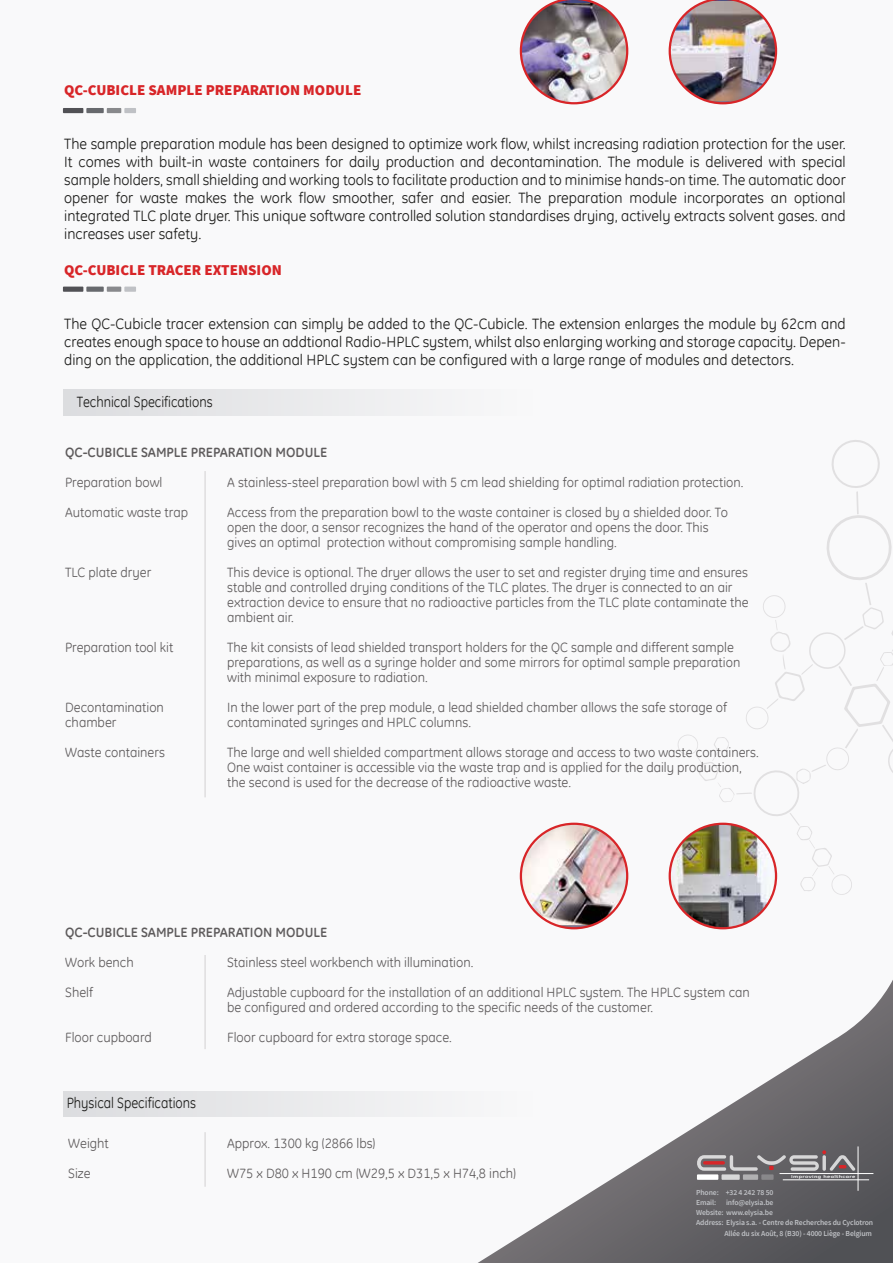
<style>
.page{position:relative;width:893px;height:1263px;background:#f9f9fa}
.page>*{position:absolute;margin:0;border:0;box-sizing:border-box;transform-origin:0 0}
.t1{font:15px/18px "GE Inspira";color:#1d1d1b;text-align:justify}
.t2{font:900 15px "Source Sans Pro";color:#d82528}
.t3{font:15px "GE Inspira";color:#1d1d1b;scale:.9 1}
.t4{font:13.5px/15px "GE Inspira";color:#5e5b5c}
.t5{font:700 13.5px "GE Inspira";color:#5e5b5c}
.t6{font:600 7.65px/10.2px "Source Sans Pro";letter-spacing:-.015em;color:#bfc1c5}
.t7{font:700 4.2px "GE Inspira";letter-spacing:.06em;color:#fff;scale:1.46 1}
</style>
<div class="page">
<svg style="left:812px;top:848px;width:20px;height:19px"></svg>
<svg style="left:831px;top:874px;width:21px;height:21px"></svg>
<svg style="left:800px;top:877px;width:16px;height:14px"></svg>
<svg style="left:678px;top:440px;width:215px;height:400px"></svg>
<svg style="left:478px;top:980px;width:415px;height:283px"></svg>
<svg style="left:697px;top:1150px;width:158px;height:21px;background:#887f82"></svg>
<div style="left:697px;top:1174px;width:21px;height:6px;background:#fff"></div>
<div style="left:721px;top:1174px;width:19px;height:6px;background:#d8d8d8"></div>
<div style="left:743px;top:1174px;width:15px;height:6px;background:#b1b0b2"></div>
<div style="left:761px;top:1174px;width:13px;height:6px;background:#88888a"></div>
<hr style="left:779px;top:1173px;width:94px;height:1px;background:#fff">
<hr style="left:858px;top:1146px;width:1px;height:45px;background:#fff">
<hr style="left:783px;top:1179px;width:86px;height:1px;background:#fff">
<div style="left:63px;top:287px;width:20px;height:5px;background:#515155"></div>
<div style="left:86px;top:287px;width:18px;height:5px;background:#67696d"></div>
<div style="left:107px;top:287px;width:14px;height:5px;background:#88898c"></div>
<div style="left:124px;top:287px;width:12px;height:5px;background:#bfc1c5"></div>
<hr style="left:205px;top:955px;width:1px;height:94px;background:#d2d0d1">
<svg style="left:64px;top:1091px;width:824px;height:26px"></svg>
<img style="left:553px;top:925px;width:43px;height:3px">
<img style="left:521px;top:824px;width:106px;height:101px">
<div style="left:520px;top:823px;width:108px;height:106px;border:2px solid #d82528;border-radius:50%"></div>
<img style="left:670px;top:825px;width:106px;height:102px">
<div style="left:669px;top:823px;width:108px;height:106px;border:2px solid #d82528;border-radius:50%"></div>
<hr style="left:205px;top:1132px;width:1px;height:55px;background:#d2d0d1">
<img style="left:669px;top:0;width:108px;height:104px">
<img style="left:520px;top:0;width:108px;height:104px">
<div style="left:63px;top:108px;width:20px;height:5px;background:#515155"></div>
<div style="left:86px;top:108px;width:18px;height:5px;background:#67696d"></div>
<div style="left:107px;top:108px;width:14px;height:5px;background:#88898c"></div>
<div style="left:124px;top:108px;width:12px;height:5px;background:#bfc1c5"></div>
<hr style="left:205px;top:471px;width:1px;height:326px;background:#d2d0d1">
<div style="left:64px;top:390px;width:824px;height:25px;background:linear-gradient(to right,#e1e2e4,#fff)"></div>
<p class="t2" style="left:64px;top:80px;width:299px">QC-CUBICLE SAMPLE PREPARATION MODULE</p>
<p class="t1" style="left:64px;top:135px;width:783px">The sample preparation module has been designed to optimize work flow, whilst increasing radiation protection for the user.<br>It comes with built-in waste containers for daily production and decontamination. The module is delivered with special sample holders, small shielding and working tools to facilitate production and to minimise hands-on time. The automatic door opener for waste makes the work flow smoother, safer and easier. The preparation module incorporates an optional integrated TLC plate dryer. This unique software controlled solution standardises drying, actively extracts solvent gases. and increases user safety.</p>
<p class="t2" style="left:64px;top:260px;width:219px">QC-CUBICLE TRACER EXTENSION</p>
<p class="t1" style="left:64px;top:315px;width:783px">The QC-Cubicle tracer extension can simply be added to the QC-Cubicle. The extension enlarges the module by 62cm and creates enough space to house an addtional Radio-HPLC system, whilst also enlarging working and storage capacity. Depen&shy;ding on the application, the additional HPLC system can be configured with a large range of modules and detectors.</p>
<p class="t3" style="left:77px;top:392px;width:152px">Technical Specifications</p>
<p class="t5" style="left:65px;top:444px;width:263px">QC-CUBICLE SAMPLE PREPARATION MODULE</p>
<p class="t4" style="left:65px;top:475px;width:99px">Preparation bowl</p>
<p class="t4" style="left:227px;top:475px;width:518px">A stainless-steel preparation bowl with 5 cm lead shielding for optimal radiation protection.</p>
<p class="t4" style="left:65px;top:505px;width:124px">Automatic waste trap</p>
<p class="t4" style="left:227px;top:505px;width:503px">Access from the preparation bowl to the waste container is closed by a shielded door. To open the door, a sensor recognizes the hand of the operator and opens the door. This gives an optimal protection without compromising sample handling.</p>
<p class="t4" style="left:65px;top:565px;width:88px">TLC plate dryer</p>
<p class="t4" style="left:227px;top:565px;width:523px">This device is optional. The dryer allows the user to set and register drying time and ensures stable and controlled drying conditions of the TLC plates. The dryer is connected to an air extraction device to ensure that no radioactive particles from the TLC plate contaminate the ambient air.</p>
<p class="t4" style="left:65px;top:640px;width:110px">Preparation tool kit</p>
<p class="t4" style="left:227px;top:640px;width:515px">The kit consists of lead shielded transport holders for the QC sample and different sample preparations, as well as a syringe holder and some mirrors for optimal sample preparation with minimal exposure to radiation.</p>
<p class="t4" style="left:65px;top:700px;width:100px">Decontamination</p>
<p class="t4" style="left:227px;top:700px;width:501px">In the lower part of the prep module, a lead shielded chamber allows the safe storage of</p>
<p class="t4" style="left:65px;top:715px;width:53px">chamber</p>
<p class="t4" style="left:227px;top:715px;width:245px">contaminated syringes and HPLC columns.</p>
<p class="t4" style="left:65px;top:745px;width:101px">Waste containers</p>
<p class="t4" style="left:227px;top:745px;width:533px">The large and well shielded compartment allows storage and access to two waste containers.<br>One waist container is accessible via the waste trap and is applied for the daily production, the second is used for the decrease of the radioactive waste.</p>
<p class="t5" style="left:65px;top:924px;width:263px">QC-CUBICLE SAMPLE PREPARATION MODULE</p>
<p class="t4" style="left:65px;top:955px;width:70px">Work bench</p>
<p class="t4" style="left:227px;top:955px;width:248px">Stainless steel workbench with illumination.</p>
<p class="t4" style="left:65px;top:985px;width:29px">Shelf</p>
<p class="t4" style="left:227px;top:985px;width:524px">Adjustable cupboard for the installation of an additional HPLC system. The HPLC system can be configured and ordered according to the specific needs of the customer.</p>
<p class="t4" style="left:65px;top:1030px;width:88px">Floor cupboard</p>
<p class="t4" style="left:227px;top:1030px;width:226px">Floor cupboard for extra storage space.</p>
<p class="t3" style="left:67px;top:1093px;width:145px">Physical Specifications</p>
<p class="t4" style="left:68px;top:1135px;width:42px">Weight</p>
<p class="t4" style="left:227px;top:1135px;width:150px">Approx. 1300 kg (2866 lbs)</p>
<p class="t4" style="left:68px;top:1165px;width:24px">Size</p>
<p class="t4" style="left:227px;top:1165px;width:290px">W75 x D80 x H190 cm (W29,5 x D31,5 x H74,8 inch)</p>
<p class="t7" style="left:791px;top:1174px;width:45px">Improving healthcare</p>
<p class="t6" style="left:696px;top:1187px;width:79px">Phone: +32 4 242 78 50<br>Email:</p>
<p class="t6" style="left:726px;top:1197px;width:49px">info@elysia.be</p>
<p class="t6" style="left:696px;top:1207px;width:78px">Website: www.elysia.be</p>
<p class="t6" style="left:696px;top:1217px;width:179px">Address: Elysia s.a. - Centre de Recherches du Cyclotron</p>
<p class="t6" style="left:724px;top:1228px;width:149px">Allée du six Août, 8 (B30) - 4000 Liège - Belgium</p>
</div>
